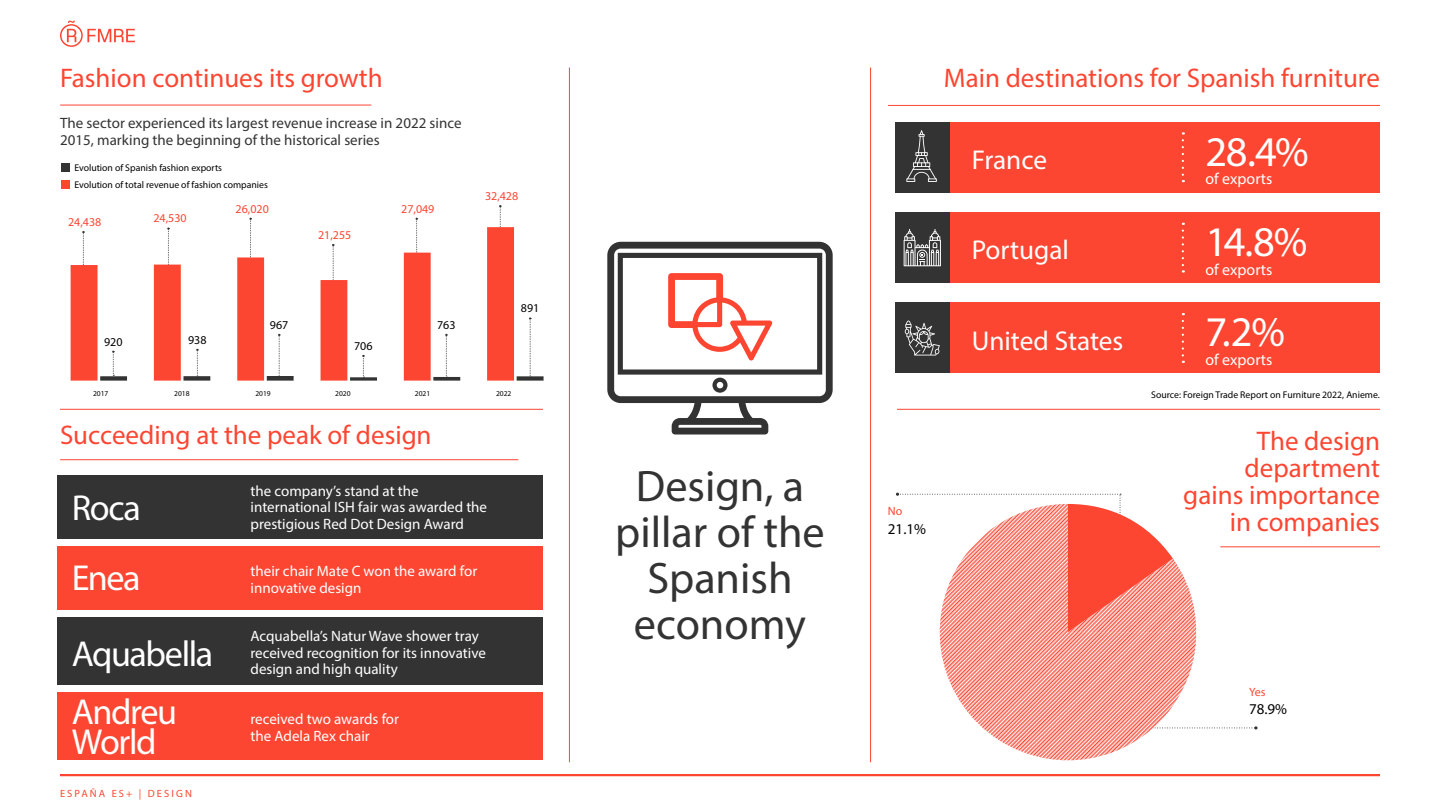
<style>
.page{position:relative;width:1440px;height:810px;background:#fff}
.page>*{position:absolute;margin:0;border:0;box-sizing:border-box;transform-origin:0 0}
.t1{font:44.25px/45.8px "Myriad Pro";color:#333;text-align:center}
.Título_80{font:42.38px "Myriad Pro";color:#fff}
.Título_80-2{font:36.15px/30.8px "Myriad Pro";letter-spacing:-.04em;color:#fff}
.Texto_30{font:27.3px "Myriad Pro";color:#fff}
.t2{font:27px/27px "Myriad Pro";color:#fd4632;text-align:right}
.Texto_30-2{font:15.9px "Myriad Pro";color:#fff}
.Texto_30-3{font:15px/16.5px "Myriad Pro";color:#fff}
.t3{font:15px/17.2px "Myriad Pro";color:#333}
.Título_80-3{font:15px "Myriad Pro";color:#000}
.Título_80-4{font:12px "Myriad Pro";color:#fd4632}
.Título_80-5{font:12px "Myriad Pro";color:#000}
.t4{font:10.5px "Myriad Pro";letter-spacing:.2em;color:#fd4632}
.Título_80-6{font:9.75px "Myriad Pro";color:#000}
.Título_80-7{font:7.5px "Myriad Pro";color:#000}
</style>
<div class="page">
<hr style="left:60px;top:774px;width:1320px;height:2px;background:#fd4632">
<svg style="left:60px;top:21px;width:75px;height:26px"></svg>
<hr style="left:870px;top:68px;width:1px;height:694px;background:#fd4632">
<hr style="left:569px;top:68px;width:1px;height:694px;background:#fd4632">
<hr style="left:897px;top:409px;width:483px;height:1px;background:#fd4632">
<hr style="left:60px;top:409px;width:483px;height:1px;background:#fd4632">
<hr style="left:60px;top:105px;width:311px;height:1px;background:#fd4632">
<hr style="left:888px;top:105px;width:492px;height:1px;background:#fd4632">
<hr style="left:1220px;top:546px;width:160px;height:1px;background:#fd4632">
<hr style="left:60px;top:459px;width:458px;height:1px;background:#fd4632">
<svg style="left:607px;top:242px;width:226px;height:193px"></svg>
<svg style="left:249px;top:218px;width:3px;height:9px"></svg>
<svg style="left:416px;top:218px;width:2px;height:9px"></svg>
<svg style="left:499px;top:205px;width:2px;height:22px"></svg>
<svg style="left:71px;top:227px;width:443px;height:154px"></svg>
<div style="left:62px;top:163px;width:8px;height:8px;background:#333"></div>
<div style="left:62px;top:181px;width:8px;height:8px;background:#fd4632"></div>
<svg style="left:100px;top:317px;width:444px;height:64px"></svg>
<div style="left:57px;top:476px;width:486px;height:63px;background:#333"></div>
<div style="left:57px;top:617px;width:486px;height:68px;background:#333"></div>
<div style="left:57px;top:692px;width:486px;height:68px;background:#fd4632"></div>
<div style="left:57px;top:546px;width:486px;height:64px;background:#fd4632"></div>
<div style="left:895px;top:122px;width:485px;height:70px;background:#fd4632"></div>
<div style="left:895px;top:122px;width:54px;height:70px;background:#333"></div>
<svg style="left:906px;top:130px;width:31px;height:52px"></svg>
<svg style="left:1182px;top:132px;width:2px;height:50px"></svg>
<div style="left:895px;top:303px;width:485px;height:70px;background:#fd4632"></div>
<div style="left:895px;top:303px;width:54px;height:70px;background:#333"></div>
<svg style="left:1182px;top:321px;width:2px;height:42px"></svg>
<svg style="left:905px;top:320px;width:35px;height:36px"></svg>
<div style="left:895px;top:213px;width:485px;height:70px;background:#fd4632"></div>
<div style="left:895px;top:213px;width:54px;height:70px;background:#333"></div>
<svg style="left:1182px;top:231px;width:2px;height:42px"></svg>
<svg style="left:904px;top:229px;width:37px;height:37px"></svg>
<svg style="left:1196px;top:726px;width:61px;height:4px"></svg>
<img style="left:939px;top:632px;width:257px;height:129px">
<svg style="left:896px;top:493px;width:300px;height:139px"></svg>
<p class="t2" style="left:60px;top:64px;width:324px">Fashion continues its growth</p>
<p class="t3" style="left:60px;top:114px;width:403px">The sector experienced its largest revenue increase in 2022 since<br>2015, marking the beginning of the historical series</p>
<p class="Título_80-6" style="left:74px;top:161px;width:149px">Evolution of Spanish fashion exports</p>
<p class="Título_80-6" style="left:74px;top:179px;width:195px">Evolution of total revenue of fashion companies</p>
<p class="Título_80-4" style="left:68px;top:215px;width:35px">24,438</p>
<p class="Título_80-4" style="left:153px;top:211px;width:35px">24,530</p>
<p class="Título_80-4" style="left:236px;top:201px;width:35px">26,020</p>
<p class="Título_80-4" style="left:401px;top:201px;width:35px">27,049</p>
<p class="Título_80-4" style="left:318px;top:227px;width:35px">21,255</p>
<p class="Título_80-5" style="left:104px;top:334px;width:20px">920</p>
<p class="Título_80-5" style="left:188px;top:332px;width:20px">938</p>
<p class="Título_80-5" style="left:270px;top:317px;width:20px">967</p>
<p class="Título_80-5" style="left:437px;top:317px;width:20px">763</p>
<p class="Título_80-5" style="left:354px;top:338px;width:20px">706</p>
<p class="Título_80-4" style="left:485px;top:189px;width:35px">32,428</p>
<p class="Título_80-5" style="left:521px;top:301px;width:20px">891</p>
<p class="Título_80-7" style="left:93px;top:389px;width:17px">2017</p>
<p class="Título_80-7" style="left:174px;top:389px;width:17px">2018</p>
<p class="Título_80-7" style="left:255px;top:389px;width:17px">2019</p>
<p class="Título_80-7" style="left:335px;top:389px;width:17px">2020</p>
<p class="Título_80-7" style="left:415px;top:389px;width:17px">2021</p>
<p class="Título_80-7" style="left:496px;top:389px;width:17px">2022</p>
<p class="t2" style="left:60px;top:421px;width:373px">Succeeding at the peak of design</p>
<p class="Título_80-2" style="left:72px;top:492px;width:71px">Roca</p>
<p class="Texto_30-3" style="left:251px;top:482px;width:238px">the company’s stand at the international ISH fair was awarded the prestigious Red Dot Design Award</p>
<p class="Título_80-2" style="left:72px;top:562px;width:70px">Enea</p>
<p class="Texto_30-3" style="left:251px;top:563px;width:228px">their chair Mate C won the award for innovative design</p>
<p class="Título_80-2" style="left:72px;top:638px;width:143px">Aquabella</p>
<p class="Texto_30-3" style="left:251px;top:627px;width:237px">Acquabella’s Natur Wave shower tray received recognition for its innovative design and high quality</p>
<p class="Título_80-2" style="left:72px;top:696px;width:107px">Andreu<br>World</p>
<p class="Texto_30-3" style="left:251px;top:711px;width:150px">received two awards for</p>
<p class="Texto_30-3" style="left:251px;top:727px;width:121px">the Adela Rex chair</p>
<p class="t4" style="left:60px;top:787px;width:133px">ESPAÑA ES+ | DESIGN</p>
<p class="t1" style="left:636px;top:463px;width:170px">Design, a</p>
<p class="t1" style="left:615px;top:509px;width:211px">pillar of the<br>Spanish economy</p>
<p class="Título_80-4" style="left:888px;top:504px;width:16px">No</p>
<p class="Título_80-3" style="left:888px;top:519px;width:40px">21.1%</p>
<p class="t2" style="left:944px;top:64px;width:438px">Main destinations for Spanish furniture</p>
<p class="Texto_30" style="left:972px;top:143px;width:77px">France</p>
<p class="Título_80" style="left:1206px;top:126px;width:105px">28.4%</p>
<p class="Texto_30-2" style="left:1206px;top:169px;width:68px">of exports</p>
<p class="Texto_30" style="left:972px;top:233px;width:99px">Portugal</p>
<p class="Título_80" style="left:1206px;top:216px;width:103px">14.8%</p>
<p class="Texto_30-2" style="left:1206px;top:260px;width:68px">of exports</p>
<p class="Texto_30" style="left:972px;top:324px;width:153px">United States</p>
<p class="Título_80" style="left:1206px;top:306px;width:81px">7.2%</p>
<p class="Texto_30-2" style="left:1206px;top:350px;width:68px">of exports</p>
<p class="Título_80-6" style="left:1151px;top:388px;width:230px">Source: Foreign Trade Report on Furniture 2022, Anieme.</p>
<p class="t2" style="left:1183px;top:427px;width:198px">The design department gains importance in companies</p>
<p class="Título_80-4" style="left:1249px;top:685px;width:18px">Yes</p>
<p class="Título_80-3" style="left:1249px;top:700px;width:40px">78.9%</p>
</div>
